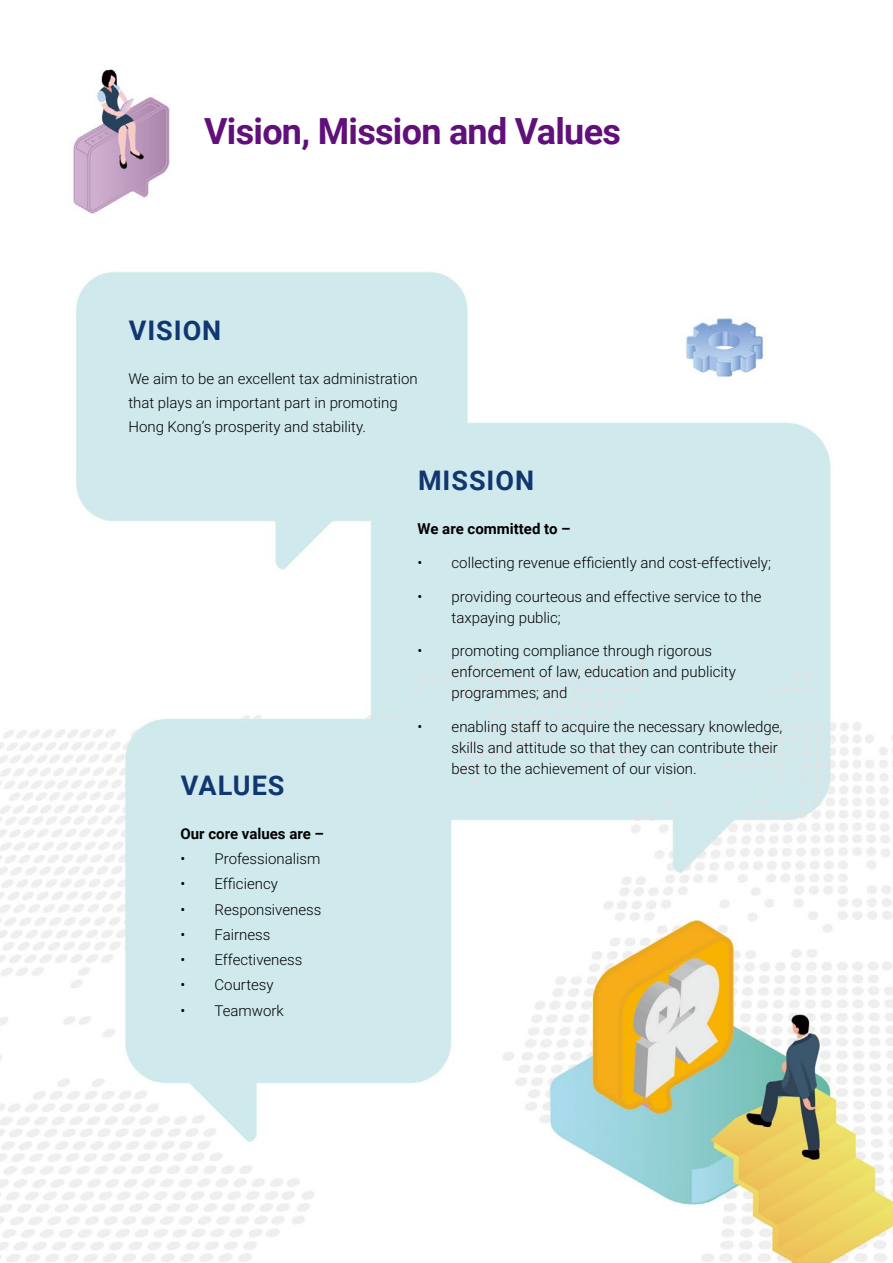
<style>
.page{position:relative;width:893px;height:1263px;background:#fff}
.page>*{position:absolute;margin:0;border:0;box-sizing:border-box;transform-origin:0 0}
.t1{font:700 36px "Roboto";letter-spacing:-.02em;color:#610f7a}
.t2{font:700 27px "Roboto";letter-spacing:.035em;color:#103770}
.t3{font:300 15px/21px "Roboto";color:#000}
.t4{font:700 15px "Roboto";color:#000}
</style>
<div class="page">
<img style="left:0;top:69px;width:893px;height:1194px">
<h1 class="t1" style="left:204px;top:106px;width:418px">Vision, Mission and Values</h1>
<h2 class="t2" style="left:129px;top:311px;width:94px">VISION</h2>
<p class="t3" style="left:128px;top:366px;width:291px;line-height:24px">We aim to be an excellent tax administration that plays an important part in promoting<br>Hong Kong’s prosperity and stability.</p>
<h2 class="t2" style="left:181px;top:766px;width:105px">VALUES</h2>
<p class="t4" style="left:180px;top:823px;width:145px">Our core values are –</p>
<p class="t3" style="left:180px;top:848px;width:141px">• Professionalism</p>
<p class="t3" style="left:180px;top:873px;width:99px">• Efficiency</p>
<p class="t3" style="left:180px;top:898px;width:142px">• Responsiveness</p>
<p class="t3" style="left:180px;top:923px;width:91px">• Fairness</p>
<p class="t3" style="left:180px;top:949px;width:123px">• Effectiveness</p>
<p class="t3" style="left:180px;top:974px;width:95px">• Courtesy</p>
<p class="t3" style="left:180px;top:999px;width:105px">• Teamwork</p>
<h2 class="t2" style="left:418px;top:462px;width:118px">MISSION</h2>
<p class="t4" style="left:418px;top:518px;width:155px">We are committed to –</p>
<p class="t3" style="left:418px;top:552px;width:355px">• collecting revenue efficiently and cost-effectively;</p>
<p class="t3" style="left:452px;top:585px;width:311px;text-indent:-34px">• providing courteous and effective service to the taxpaying public;</p>
<p class="t3" style="left:452px;top:640px;width:286px;text-indent:-34px">• promoting compliance through rigorous enforcement of law, education and publicity programmes; and</p>
<p class="t3" style="left:452px;top:716px;width:332px;text-indent:-34px">• enabling staff to acquire the necessary knowledge, skills and attitude so that they can contribute their best to the achievement of our vision.</p>
</div>
